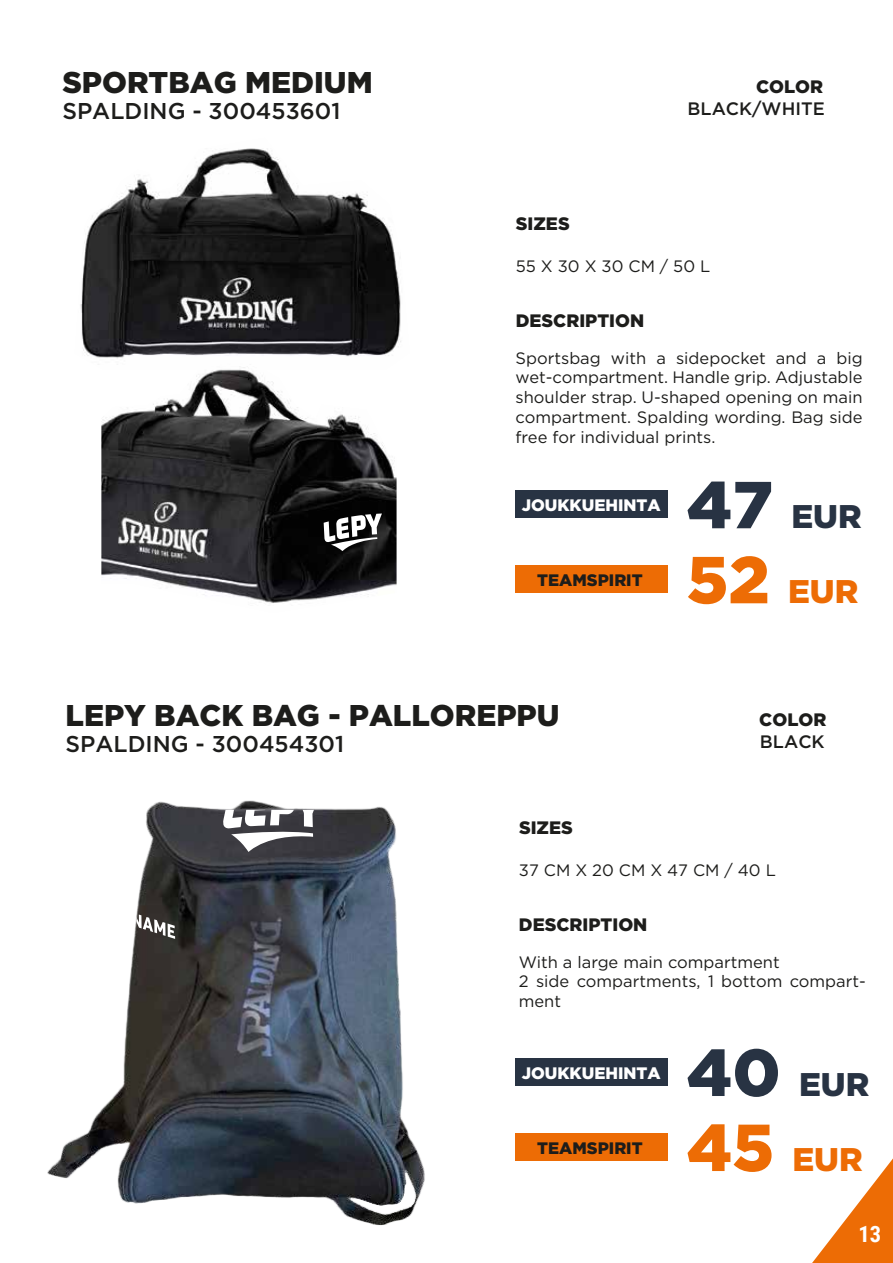
<style>
.page{position:relative;width:893px;height:1263px;background:#fff}
.page>*{position:absolute;margin:0;border:0;box-sizing:border-box;transform-origin:0 0}
.t1{font:900 32.7px "Gotham HTF";color:#283343}
.t2{font:900 32.7px "Gotham HTF";color:#ed6c05}
.t3{font:900 30px "Gotham HTF";color:#1d1d1b}
.t4{font:500 22.8px "Gotham HTF";color:#1d1d1b}
.t5{font:700 22.5px "Roboto Condensed";color:#fff}
.t6{font:900 18px "Gotham HTF";color:#1d1d1b}
.t7{font:500 18px "Gotham HTF";color:#1d1d1b}
.t8{font:900 16.65px "Gotham HTF";color:#fff}
.t9{font:900 16.65px "Gotham HTF";color:#1d1d1b}
.t10{font:16.5px/19.8px "Gotham HTF";color:#1d1d1b;text-align:justify}
.s1{font-size:66.3px}
</style>
<div class="page">
<img style="left:47px;top:800px;width:378px;height:426px">
<svg style="left:812px;top:1158px;width:81px;height:105px"></svg>
<img style="left:80px;top:148px;width:321px;height:210px">
<img style="left:101px;top:367px;width:296px;height:236px">
<svg style="left:324px;top:513px;width:58px;height:38px"></svg>
<div style="left:516px;top:490px;width:152px;height:28px;background:#283343"></div>
<div style="left:516px;top:565px;width:152px;height:28px;background:#ed6c05"></div>
<div style="left:516px;top:1058px;width:152px;height:27px;background:#283343"></div>
<div style="left:516px;top:1133px;width:152px;height:27px;background:#ed6c05"></div>
<svg style="left:223px;top:810px;width:98px;height:42px"></svg>
<svg style="left:135px;top:912px;width:40px;height:27px"></svg>
<h2 class="t3" style="left:62px;top:65px;width:312px">SPORTBAG MEDIUM</h2>
<h3 class="t4" style="left:62px;top:98px;width:280px">SPALDING - 300453601</h3>
<p class="t6" style="left:756px;top:76px;width:69px">COLOR</p>
<p class="t7" style="left:687px;top:99px;width:139px">BLACK/WHITE</p>
<p class="t6" style="left:516px;top:214px;width:55px">SIZES</p>
<p class="t10" style="left:516px;top:256px;width:196px">55 X 30 X 30 CM / 50 L</p>
<p class="t6" style="left:516px;top:310px;width:130px">DESCRIPTION</p>
<p class="t10" style="left:516px;top:348px;width:349px">Sportsbag with a sidepocket and a big wet-compartment. Handle grip. Adjustable shoulder strap. U-shaped opening on main compartment. Spalding wording. Bag side free for individual prints.</p>
<p class="t8" style="left:522px;top:495px;width:140px">JOUKKUEHINTA</p>
<p class="t9" style="left:537px;top:570px;width:107px">TEAMSPIRIT</p>
<h1 class="t1" style="left:687px;top:498px;width:176px"><span class="s1">47</span> EUR</h1>
<h1 class="t2" style="left:687px;top:573px;width:173px"><span class="s1">52</span> EUR</h1>
<h2 class="t3" style="left:66px;top:698px;width:495px">LEPY BACK BAG - PALLOREPPU</h2>
<h3 class="t4" style="left:66px;top:730px;width:280px">SPALDING - 300454301</h3>
<p class="t6" style="left:759px;top:709px;width:69px">COLOR</p>
<p class="t7" style="left:760px;top:731px;width:66px">BLACK</p>
<p class="t6" style="left:519px;top:818px;width:55px">SIZES</p>
<p class="t10" style="left:519px;top:860px;width:258px">37 CM X 20 CM X 47 CM / 40 L</p>
<p class="t6" style="left:519px;top:914px;width:130px">DESCRIPTION</p>
<p class="t10" style="left:519px;top:951px;width:349px;text-align:left">With a large main compartment<br>2 side compartments, 1 bottom compart&shy;ment</p>
<p class="t8" style="left:522px;top:1063px;width:140px">JOUKKUEHINTA</p>
<p class="t9" style="left:537px;top:1138px;width:107px">TEAMSPIRIT</p>
<h1 class="t1" style="left:687px;top:1065px;width:184px"><span class="s1">40</span> EUR</h1>
<h1 class="t2" style="left:687px;top:1140px;width:178px"><span class="s1">45</span> EUR</h1>
<h3 class="t5" style="left:858px;top:1218px;width:24px">13</h3>
</div>
